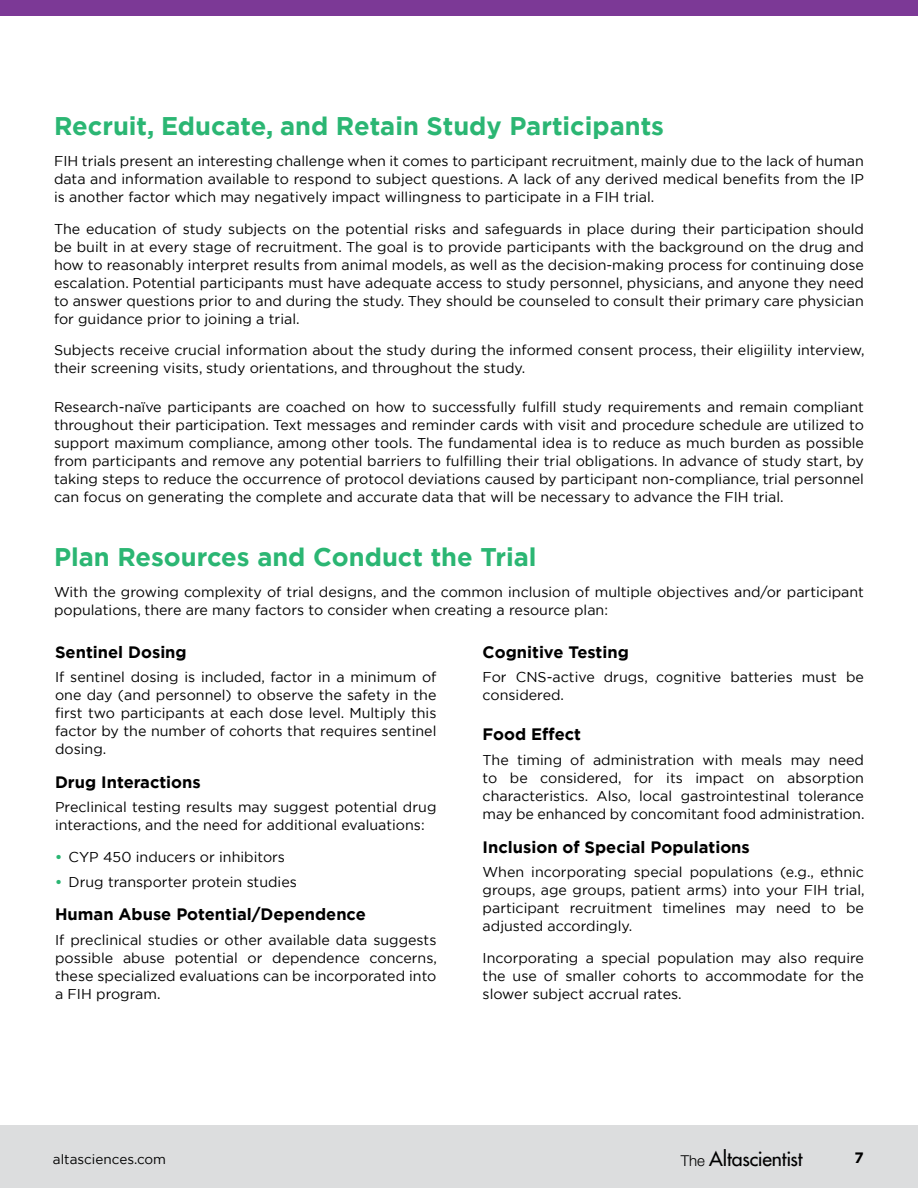
<style>
.page{position:relative;width:918px;height:1188px;background:#fff}
.page>*{position:absolute;margin:0;border:0;box-sizing:border-box;transform-origin:0 0}
.Subtitle{font:700 25.5px "Gotham";color:#2bb673}
.t1{font:500 19.5px "Futura Std";letter-spacing:-.01em;color:#000}
.Emphasis{font:700 16.5px "Gotham";color:#000}
.t2{font:700 15px "Gotham";color:#000}
.Body{font:14.25px/18px "Gotham";color:#000;text-align:justify}
.Bullet{font:14.25px "Gotham";color:#000}
.t3{font:13.5px "Gotham";color:#000}
.s1{font-weight:700;color:#2bb673}
.s2{font-family:"Helvetica Neue LT Std";font-weight:300;font-size:15px}
</style>
<div class="page">
<div style="left:0;top:1125px;width:918px;height:63px;background:#dcddde"></div>
<div style="left:0;top:0;width:918px;height:15px;background:#7c3996"></div>
<h2 class="Subtitle" style="left:54px;top:109px;width:612px">Recruit, Educate, and Retain Study Participants</h2>
<p class="Body" style="left:54px;top:152px;width:812px">FIH trials present an interesting challenge when it comes to participant recruitment, mainly due to the lack of human data and information available to respond to subject questions. A lack of any derived medical benefits from the IP is another factor which may negatively impact willingness to participate in a FIH trial.</p>
<p class="Body" style="left:54px;top:220px;width:812px">The education of study subjects on the potential risks and safeguards in place during their participation should be built in at every stage of recruitment. The goal is to provide participants with the background on the drug and how to reasonably interpret results from animal models, as well as the decision-making process for continuing dose escalation. Potential participants must have adequate access to study personnel, physicians, and anyone they need to answer questions prior to and during the study. They should be counseled to consult their primary care physician for guidance prior to joining a trial.</p>
<p class="Body" style="left:54px;top:341px;width:812px">Subjects receive crucial information about the study during the informed consent process, their eligiility interview, their screening visits, study orientations, and throughout the study.</p>
<p class="Body" style="left:54px;top:397px;width:812px">Research-naïve participants are coached on how to successfully fulfill study requirements and remain compliant throughout their participation. Text messages and reminder cards with visit and procedure schedule are utilized to support maximum compliance, among other tools. The fundamental idea is to reduce as much burden as possible from participants and remove any potential barriers to fulfilling their trial obligations. In advance of study start, by taking steps to reduce the occurrence of protocol deviations caused by participant non-compliance, trial personnel can focus on generating the complete and accurate data that will be necessary to advance the FIH trial.</p>
<h2 class="Subtitle" style="left:54px;top:540px;width:484px">Plan Resources and Conduct the Trial</h2>
<p class="Body" style="left:54px;top:583px;width:812px">With the growing complexity of trial designs, and the common inclusion of multiple objectives and/or participant populations, there are many factors to consider when creating a resource plan:</p>
<h3 class="Emphasis" style="left:55px;top:641px;width:133px">Sentinel Dosing</h3>
<p class="Body" style="left:55px;top:668px;width:383px">If sentinel dosing is included, factor in a minimum of one day (and personnel) to observe the safety in the first two participants at each dose level. Multiply this factor by the number of cohorts that requires sentinel dosing.</p>
<h3 class="Emphasis" style="left:55px;top:771px;width:147px">Drug Interactions</h3>
<p class="Body" style="left:55px;top:798px;width:383px">Preclinical testing results may suggest potential drug interactions, and the need for additional evaluations:</p>
<p class="Bullet" style="left:55px;top:848px;width:232px"><span class="s1">•</span> CYP 450 inducers or inhibitors</p>
<p class="Bullet" style="left:55px;top:873px;width:243px"><span class="s1">•</span> Drug transporter protein studies</p>
<h3 class="Emphasis" style="left:55px;top:903px;width:312px">Human Abuse Potential/Dependence</h3>
<p class="Body" style="left:55px;top:930px;width:383px">If preclinical studies or other available data suggests possible abuse potential or dependence concerns, these specialized evaluations can be incorporated into a FIH program.</p>
<h3 class="Emphasis" style="left:483px;top:641px;width:148px">Cognitive Testing</h3>
<p class="Body" style="left:483px;top:668px;width:383px">For CNS-active drugs, cognitive batteries must be considered.</p>
<h3 class="Emphasis" style="left:483px;top:724px;width:100px">Food Effect</h3>
<p class="Body" style="left:483px;top:751px;width:383px">The timing of administration with meals may need to be considered, for its impact on absorption characteristics. Also, local gastrointestinal tolerance may be enhanced by concomitant food administration.</p>
<h3 class="Emphasis" style="left:483px;top:836px;width:269px">Inclusion of Special Populations</h3>
<p class="Body" style="left:483px;top:863px;width:383px">When incorporating special populations (e.g., ethnic groups, age groups, patient arms) into your FIH trial, participant recruitment timelines may need to be adjusted accordingly.</p>
<p class="Body" style="left:483px;top:948px;width:383px">Incorporating a special population may also require the use of smaller cohorts to accommodate for the slower subject accrual rates.</p>
<p class="t3" style="left:53px;top:1151px;width:115px">altasciences.com</p>
<p class="t1" style="left:681px;top:1147px;width:123px"><span class="s2">The</span> Altascientist</p>
<p class="t2" style="left:854px;top:1147px;width:11px">7</p>
</div>
